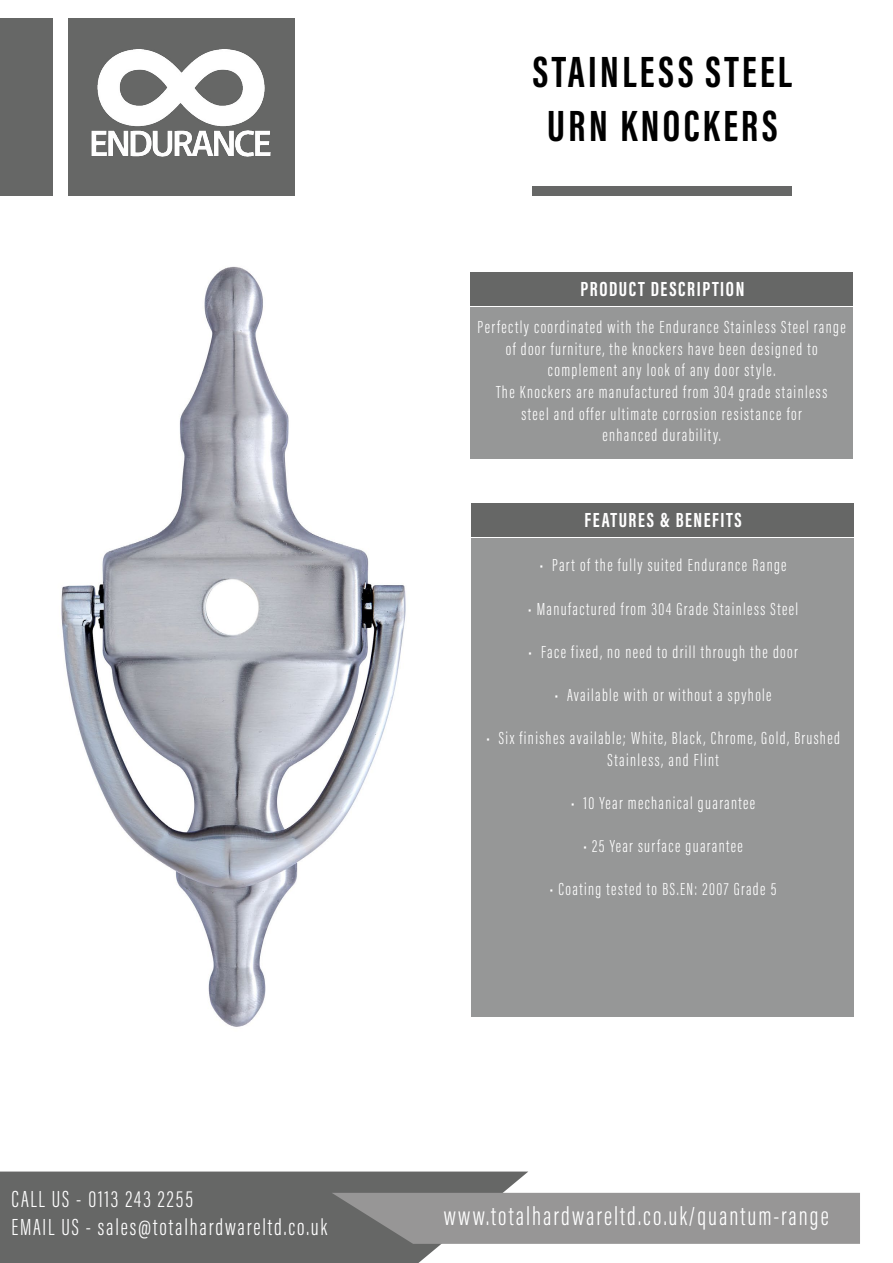
<style>
.page{position:relative;width:893px;height:1263px;background:#fff}
.page>*{position:absolute;margin:0;border:0;box-sizing:border-box;transform-origin:0 0}
.t1{font:700 45px/54px "Acumin Pro Extra Cond";letter-spacing:.075em;color:#000;text-align:center}
.t2{font:300 27px "Acumin Pro Extra Cond";letter-spacing:.075em;color:#fff}
.t3{font:300 24px/28.8px "Acumin Pro Extra Cond";letter-spacing:.075em;color:#fff}
.t4{font:700 21px "Acumin Pro Extra Cond";letter-spacing:.075em;color:#fff}
.t5{font:300 18px/21.6px "Acumin Pro Extra Cond";letter-spacing:.075em;color:#fff;text-align:center}
</style>
<div class="page">
<div style="left:0;top:18px;width:52px;height:177px;background:#666766"></div>
<div style="left:68px;top:18px;width:226px;height:177px;background:#666766"></div>
<div style="left:0;top:1171px;width:528px;height:92px;background:#666766"></div>
<svg style="left:332px;top:1193px;width:528px;height:51px;background:#939292"></svg>
<img style="left:61px;top:266px;width:345px;height:761px">
<div style="left:533px;top:186px;width:259px;height:9px;background:#666766"></div>
<div style="left:470px;top:272px;width:383px;height:33px;background:#666766"></div>
<div style="left:470px;top:307px;width:383px;height:151px;background:#969797"></div>
<div style="left:471px;top:503px;width:383px;height:33px;background:#666766"></div>
<div style="left:471px;top:538px;width:383px;height:478px;background:#969797"></div>
<img style="left:91px;top:50px;width:180px;height:107px">
<h3 class="t3" style="left:11px;top:1184px;width:317px">CALL US - 0113 243 2255<br>EMAIL US - sales@totalhardwareltd.co.uk</h3>
<h1 class="t1" style="left:533px;top:45px;width:261px">STAINLESS STEEL<br>URN KNOCKERS</h1>
<p class="t4" style="left:580px;top:276px;width:165px">PRODUCT DESCRIPTION</p>
<p class="t5" style="left:478px;top:316px;width:370px">Perfectly coordinated with the Endurance Stainless Steel range of door furniture, the knockers have been designed to complement any look of any door style.<br>The Knockers are manufactured from 304 grade stainless<br>steel and offer ultimate corrosion resistance for<br>enhanced durability.</p>
<p class="t4" style="left:585px;top:507px;width:159px">FEATURES &amp; BENEFITS</p>
<p class="t5" style="left:540px;top:555px;width:248px">• Part of the fully suited Endurance Range</p>
<p class="t5" style="left:528px;top:598px;width:271px">• Manufactured from 304 Grade Stainless Steel</p>
<p class="t5" style="left:529px;top:641px;width:271px">• Face fixed, no need to drill through the door</p>
<p class="t5" style="left:555px;top:684px;width:218px">• Available with or without a spyhole</p>
<p class="t5" style="left:486px;top:727px;width:355px">• Six finishes available; White, Black, Chrome, Gold, Brushed<br>Stainless, and Flint</p>
<p class="t5" style="left:571px;top:792px;width:186px">• 10 Year mechanical guarantee</p>
<p class="t5" style="left:583px;top:835px;width:161px">• 25 Year surface guarantee</p>
<p class="t5" style="left:550px;top:879px;width:228px">• Coating tested to BS.EN: 2007 Grade 5</p>
<h2 class="t2" style="left:444px;top:1200px;width:386px">www.totalhardwareltd.co.uk/quantum-range</h2>
</div>
